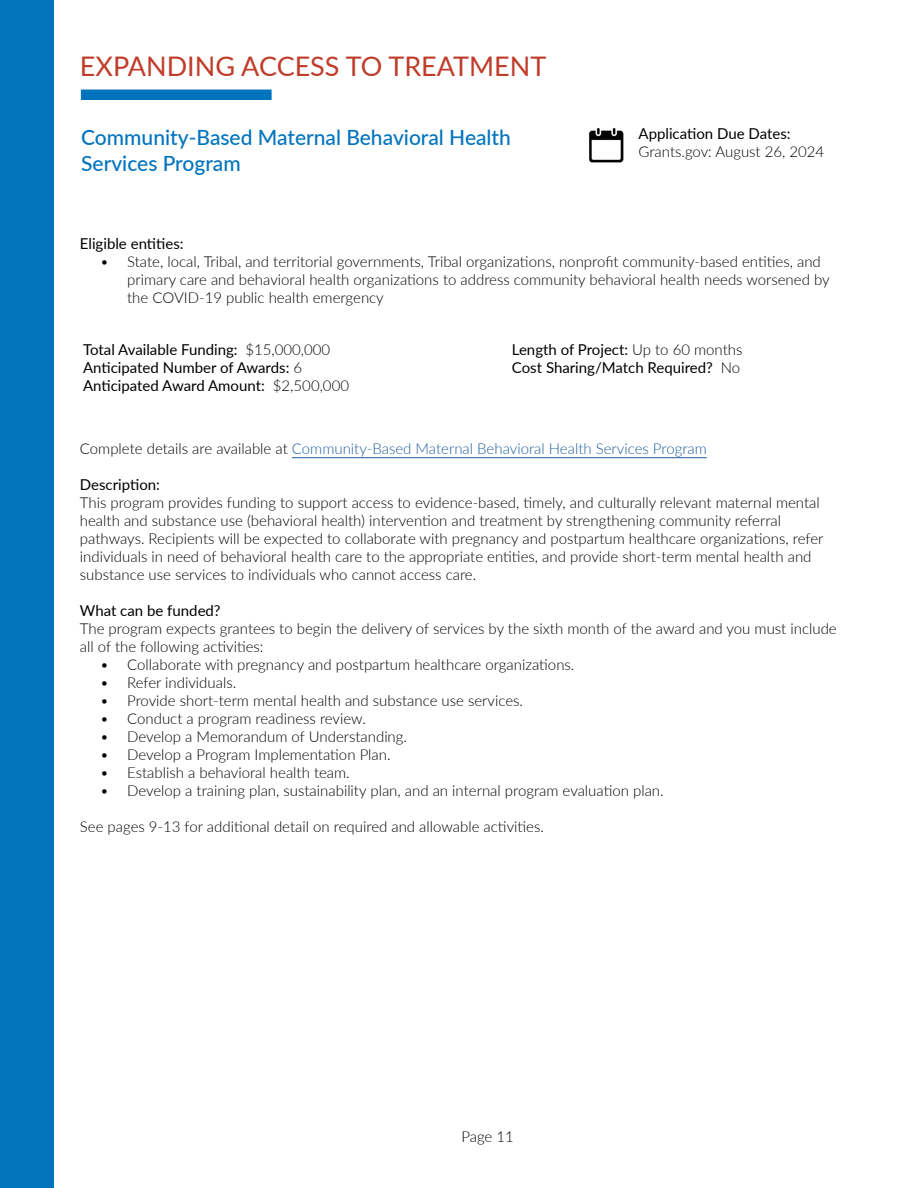
<style>
.page{position:relative;width:918px;height:1188px;background:#fff}
.page>*{position:absolute;margin:0;border:0;box-sizing:border-box;transform-origin:0 0}
.t1{font:27px "Lato";color:#c03c2a}
.t2{font:500 21px/25.2px "Lato";color:#0274be}
.t3{font:300 15px/18px "Lato";color:#000}
.t4{font:15px/18px "Lato";color:#000}
.t5{font:300 15px "Lato";color:#215e9e}
.s1{font-weight:300}
.s2{color:#000}
</style>
<div class="page">
<div style="left:0;top:0;width:54px;height:1188px;background:#0274be"></div>
<div style="left:81px;top:90px;width:191px;height:10px;background:#0274be"></div>
<img style="left:589px;top:127px;width:35px;height:36px">
<hr style="left:292px;top:457px;width:415px;height:1px;background:#215e9e">
<h1 class="t1" style="left:80px;top:47px;width:468px">EXPANDING ACCESS TO TREATMENT</h1>
<h2 class="t2" style="left:81px;top:124px;width:431px">Community-Based Maternal Behavioral Health<br>Services Program</h2>
<p class="t4" style="left:639px;top:124px;width:154px">Application Due Dates:</p>
<p class="t3" style="left:639px;top:142px;width:187px">Grants.gov: August 26, 2024</p>
<p class="t4" style="left:80px;top:234px;width:105px">Eligible entities:</p>
<p class="t3" style="left:127px;top:252px;width:704px;text-indent:-27px">• State, local, Tribal, and territorial governments, Tribal organizations, nonprofit community-based entities, and primary care and behavioral health organizations to address community behavioral health needs worsened by the COVID-19 public health emergency</p>
<p class="t4" style="left:83px;top:340px;width:267px">Total Available Funding: <span class="s1">$15,000,000<br></span>Anticipated Number of Awards: <span class="s1">6<br></span>Anticipated Award Amount: <span class="s1">$2,500,000</span></p>
<p class="t4" style="left:512px;top:340px;width:232px">Length of Project: <span class="s1">Up to 60 months<br></span>Cost Sharing/Match Required? <span class="s1">No</span></p>
<p class="t5" style="left:80px;top:438px;width:628px"><span class="s2">Complete details are available at</span> Community-Based Maternal Behavioral Health Services Program</p>
<p class="t4" style="left:80px;top:475px;width:82px">Description:</p>
<p class="t3" style="left:80px;top:493px;width:745px">This program provides funding to support access to evidence-based, timely, and culturally relevant maternal mental health and substance use (behavioral health) intervention and treatment by strengthening community referral pathways. Recipients will be expected to collaborate with pregnancy and postpartum healthcare organizations, refer individuals in need of behavioral health care to the appropriate entities, and provide short-term mental health and substance use services to individuals who cannot access care.</p>
<p class="t4" style="left:80px;top:601px;width:142px">What can be funded?</p>
<p class="t3" style="left:80px;top:619px;width:758px">The program expects grantees to begin the delivery of services by the sixth month of the award and you must include all of the following activities:</p>
<p class="t3" style="left:100px;top:655px;width:476px">• Collaborate with pregnancy and postpartum healthcare organizations.</p>
<p class="t3" style="left:100px;top:673px;width:138px">• Refer individuals.</p>
<p class="t3" style="left:100px;top:691px;width:424px">• Provide short-term mental health and substance use services.</p>
<p class="t3" style="left:100px;top:709px;width:267px">• Conduct a program readiness review.</p>
<p class="t3" style="left:100px;top:727px;width:308px">• Develop a Memorandum of Understanding.</p>
<p class="t3" style="left:100px;top:745px;width:292px">• Develop a Program Implementation Plan.</p>
<p class="t3" style="left:100px;top:763px;width:251px">• Establish a behavioral health team.</p>
<p class="t3" style="left:100px;top:781px;width:565px">• Develop a training plan, sustainability plan, and an internal program evaluation plan.</p>
<p class="t3" style="left:80px;top:817px;width:466px">See pages 9-13 for additional detail on required and allowable activities.</p>
<p class="t3" style="left:461px;top:1127px;width:54px">Page 11</p>
</div>
